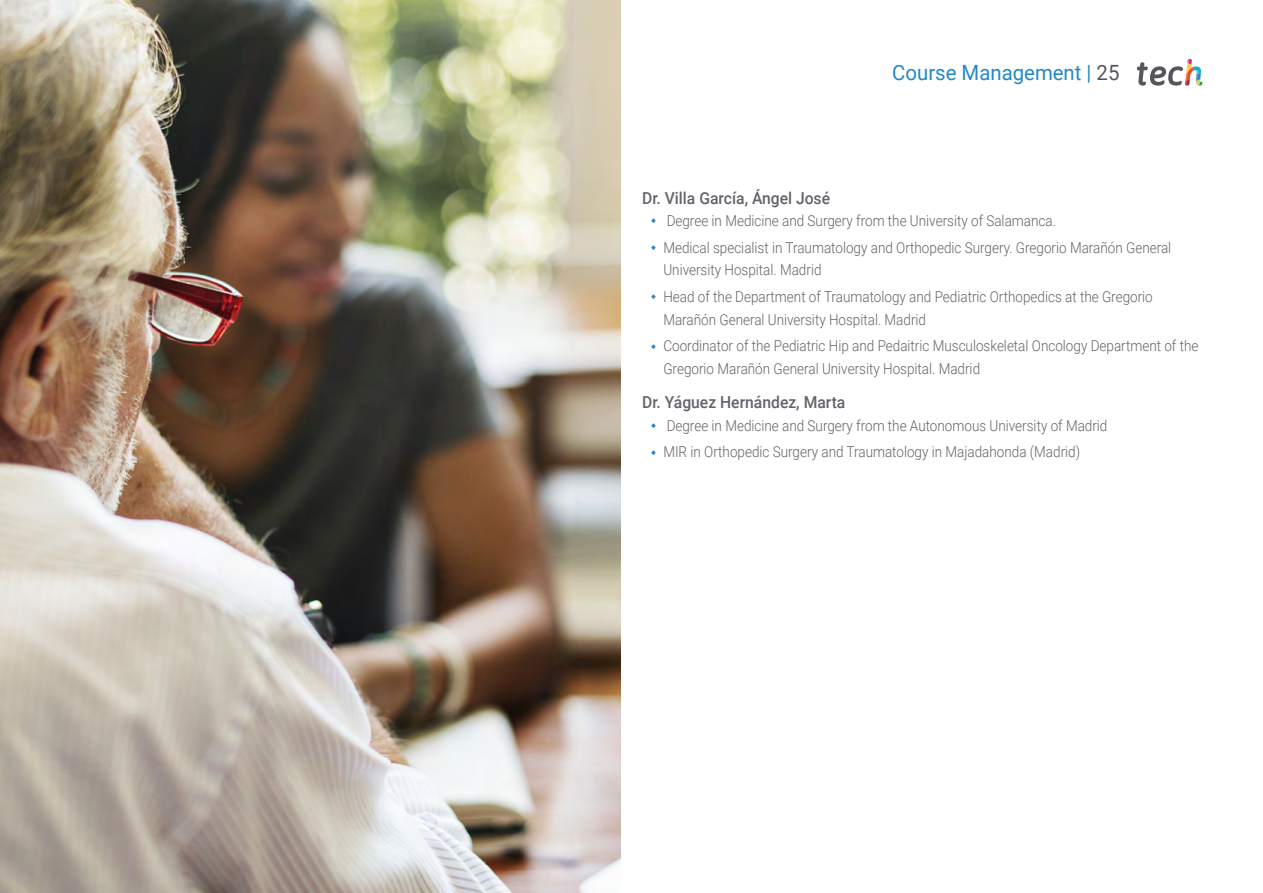
<style>
.page{position:relative;width:1263px;height:893px;background:#fff}
.page>*{position:absolute;margin:0;border:0;box-sizing:border-box;transform-origin:0 0}
.t1{font:21px "Roboto";color:#2488c9}
.t2{font:500 16.5px "Roboto";color:#61646a;scale:.95 1}
.t3{font:300 15px/26.7px "Roboto";color:#61646a;scale:.9 1}
.s1{color:#52555b}
</style>
<div class="page">
<img style="left:0;top:0;width:621px;height:893px">
<svg style="left:1137px;top:59px;width:65px;height:27px"></svg>
<h1 class="t1" style="left:892px;top:57px;width:229px">Course Management | <span class="s1">25</span></h1>
<p class="t2" style="left:642px;top:186px;width:199px">Dr. Villa García, Ángel José</p>
<p class="t3" style="left:663px;top:207px;width:566px">Degree in Medicine and Surgery from the University of Salamanca.<br>Medical specialist in Traumatology and Orthopedic Surgery. Gregorio Marañón General</p>
<p class="t3" style="left:663px;top:256px;width:545px">University Hospital. Madrid<br>Head of the Department of Traumatology and Pediatric Orthopedics at the Gregorio</p>
<p class="t3" style="left:663px;top:305px;width:596px">Marañón General University Hospital. Madrid<br>Coordinator of the Pediatric Hip and Pedaitric Musculoskeletal Oncology Department of the</p>
<p class="t3" style="left:663px;top:355px;width:353px">Gregorio Marañón General University Hospital. Madrid</p>
<p class="t2" style="left:642px;top:391px;width:216px">Dr. Yáguez Hernández, Marta</p>
<p class="t3" style="left:663px;top:411px;width:495px">Degree in Medicine and Surgery from the Autonomous University of Madrid<br>MIR in Orthopedic Surgery and Traumatology in Majadahonda (Madrid)</p>
</div>
